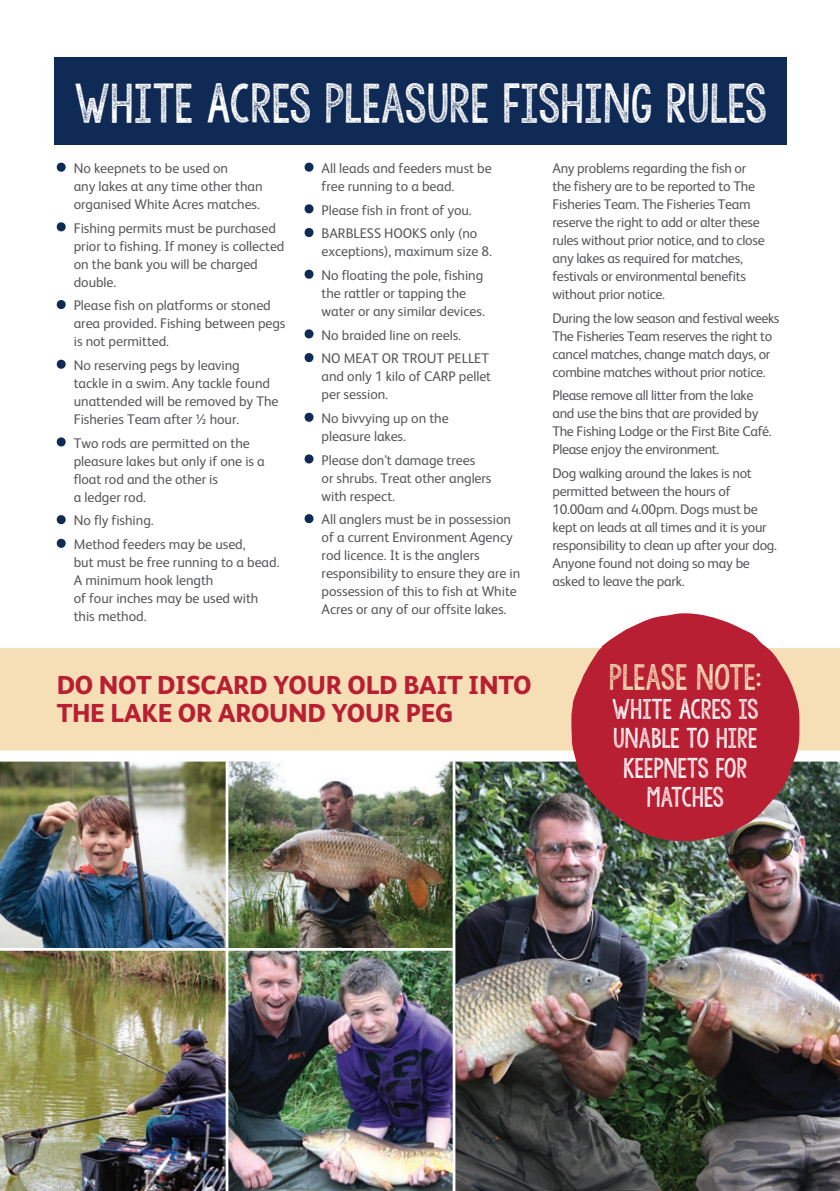
<style>
.page{position:relative;width:840px;height:1191px;background:#fff}
.page>*{position:absolute;margin:0;border:0;box-sizing:border-box;transform-origin:0 0}
.t1{font:44px "KG Allof Me";letter-spacing:-.015em;color:#fff}
.t2{font:28.8px "KG Allof Me";letter-spacing:-.02em;color:#f6dfb7}
.t3{font:800 26px/28px "FS Albert Pro";letter-spacing:-.01em;color:#b91f33}
.t4{font:22.4px/29.4px "KG Allof Me";letter-spacing:-.02em;color:#fff;text-align:center}
.t5{font:14px/18px "FS Albert Pro";letter-spacing:-.005em;color:#57585a}
.t6{font:14px/18px "FS Albert Pro";letter-spacing:-.025em;color:#57585a}
</style>
<div class="page">
<div style="left:0;top:648px;width:839px;height:132px;background:#f6dfb7"></div>
<div style="left:54px;top:57px;width:731px;height:88px;background:#102a56"></div>
<hr style="left:839px;top:23px;width:1px;height:188px;background:#f8eacd">
<svg style="left:57px;top:163px;width:9px;height:9px"></svg>
<svg style="left:57px;top:222px;width:9px;height:9px"></svg>
<svg style="left:57px;top:300px;width:9px;height:9px"></svg>
<svg style="left:57px;top:360px;width:9px;height:9px"></svg>
<svg style="left:57px;top:437px;width:9px;height:9px"></svg>
<svg style="left:57px;top:515px;width:9px;height:9px"></svg>
<svg style="left:57px;top:539px;width:9px;height:9px"></svg>
<svg style="left:304px;top:163px;width:9px;height:9px"></svg>
<svg style="left:304px;top:204px;width:9px;height:9px"></svg>
<svg style="left:304px;top:228px;width:9px;height:9px"></svg>
<svg style="left:304px;top:270px;width:9px;height:9px"></svg>
<svg style="left:304px;top:329px;width:9px;height:9px"></svg>
<svg style="left:304px;top:353px;width:9px;height:9px"></svg>
<svg style="left:304px;top:413px;width:9px;height:9px"></svg>
<svg style="left:304px;top:454px;width:9px;height:9px"></svg>
<svg style="left:304px;top:514px;width:9px;height:9px"></svg>
<img style="left:0;top:761px;width:225px;height:187px">
<img style="left:228px;top:761px;width:224px;height:187px">
<img style="left:0;top:950px;width:225px;height:241px">
<img style="left:228px;top:950px;width:224px;height:241px">
<img style="left:455px;top:761px;width:384px;height:430px">
<div style="left:0;top:750px;width:839px;height:11px;background:#fff"></div>
<hr style="left:452px;top:758px;width:3px;height:433px;background:#fff">
<hr style="left:225px;top:758px;width:3px;height:433px;background:#fff">
<svg style="left:571px;top:613px;width:228px;height:228px;background:#ba424f"></svg>
<h1 class="t1" style="left:74px;top:74px;width:694px">WHITE ACRES PLEASURE FISHING RULES</h1>
<p class="t5" style="left:74px;top:158px;width:190px">No keepnets to be used on<br>any lakes at any time other than organised White Acres matches.</p>
<p class="t5" style="left:74px;top:218px;width:212px">Fishing permits must be purchased prior to fishing. If money is collected on the bank you will be charged double.</p>
<p class="t5" style="left:74px;top:295px;width:213px">Please fish on platforms or stoned area provided. Fishing between pegs is not permitted.</p>
<p class="t5" style="left:74px;top:355px;width:206px">No reserving pegs by leaving<br>tackle in a swim. Any tackle found unattended will be removed by The<br>Fisheries Team after ½ hour.</p>
<p class="t5" style="left:74px;top:433px;width:192px">Two rods are permitted on the pleasure lakes but only if one is a float rod and the other is<br>a ledger rod.</p>
<p class="t5" style="left:74px;top:507px;width:173px;line-height:23.6px">No fly fishing.<br>Method feeders may be used,</p>
<p class="t5" style="left:74px;top:552px;width:207px">but must be free running to a bead.<br>A minimum hook length<br>of four inches may be used with this method.</p>
<p class="t5" style="left:321px;top:158px;width:171px">All leads and feeders must be free running to a bead.</p>
<p class="t5" style="left:321px;top:197px;width:157px;line-height:23.6px">Please fish in front of you.<br>BARBLESS HOOKS only (no</p>
<p class="t5" style="left:321px;top:238px;width:172px;line-height:23.6px">exceptions), maximum size 8.<br>No floating the pole, fishing</p>
<p class="t5" style="left:321px;top:283px;width:165px">the rattler or tapping the water or any similar devices.</p>
<p class="t5" style="left:321px;top:322px;width:169px;line-height:23.6px">No braided line on reels.<br>NO MEAT OR TROUT PELLET</p>
<p class="t5" style="left:321px;top:366px;width:171px">and only 1 kilo of CARP pellet per session.</p>
<p class="t5" style="left:321px;top:408px;width:128px">No bivvying up on the pleasure lakes.</p>
<p class="t5" style="left:321px;top:450px;width:171px">Please don’t damage trees<br>or shrubs. Treat other anglers with respect.</p>
<p class="t5" style="left:321px;top:509px;width:200px">All anglers must be in possession of a current Environment Agency rod licence. It is the anglers responsibility to ensure they are in possession of this to fish at White Acres or any of our offsite lakes.</p>
<h3 class="t3" style="left:57px;top:669px;width:476px">DO NOT DISCARD YOUR OLD BAIT INTO<br>THE LAKE OR AROUND YOUR PEG</h3>
<p class="t5" style="left:552px;top:158px;width:214px">Any problems regarding the fish or the fishery are to be reported to The Fisheries Team. The Fisheries Team reserve the right to add or alter these rules without prior notice, and to close any lakes as required for matches, festivals or environmental benefits without prior notice.</p>
<p class="t6" style="left:552px;top:308px;width:228px">During the low season and festival weeks The Fisheries Team reserves the right to cancel matches, change match days, or combine matches without prior notice.</p>
<p class="t6" style="left:552px;top:385px;width:221px">Please remove all litter from the lake and use the bins that are provided by The Fishing Lodge or the First Bite Café.<br>Please enjoy the environment.</p>
<p class="t5" style="left:552px;top:463px;width:226px">Dog walking around the lakes is not permitted between the hours of 10.00am and 4.00pm. Dogs must be kept on leads at all times and it is your responsibility to clean up after your dog.<br>Anyone found not doing so may be asked to leave the park.</p>
<h2 class="t2" style="left:608px;top:657px;width:154px">PLEASE NOTE:</h2>
<h3 class="t4" style="left:611px;top:695px;width:148px">WHITE ACRES IS<br>UNABLE TO HIRE<br>KEEPNETS FOR<br>MATCHES</h3>
</div>
